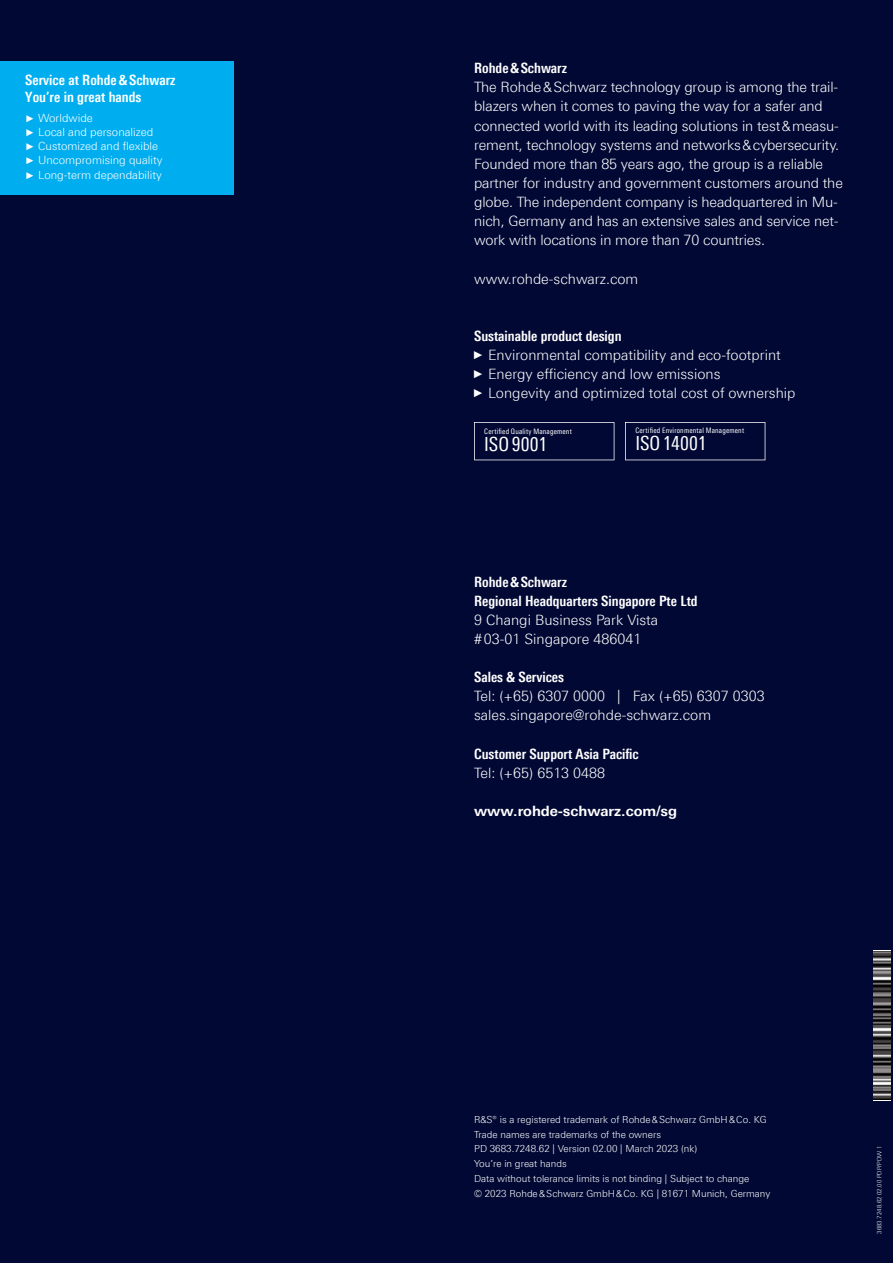
<style>
.page{position:relative;width:893px;height:1263px;background:#000833}
.page>*{position:absolute;margin:0;border:0;box-sizing:border-box;transform-origin:0 0}
.t1{font:19.5px "Linotype Univers 420 Cn";letter-spacing:.005em;color:#fff}
.t2{font:300 14.25px/19.2px "Linotype Univers 330";letter-spacing:-.01em;color:#fff}
.t3{font:700 14.25px/17.1px "Linotype Univers 620 Cn";color:#fff}
.t4{font:700 14.25px "Linotype Univers 630";color:#fff}
.t5{font:300 11.25px/14.2px "Linotype Univers 330";color:#fff}
.t6{font:300 9.75px/14.9px "Linotype Univers 330";color:#fff}
.t7{font:7.5px "Linotype Univers 420 Cn";letter-spacing:.025em;color:#fff}
.t8{font:300 6px "Linotype Univers 330";color:#fff}
.s1{font-family:"Arial";font-weight:400;font-size:9.75px}
.s2{font-family:"Arial Narrow";font-weight:400;font-size:11.4px}
</style>
<div class="page">
<div style="left:0;top:61px;width:234px;height:134px;background:#00aeef"></div>
<svg style="left:474px;top:422px;width:140px;height:38px"></svg>
<svg style="left:625px;top:422px;width:140px;height:38px"></svg>
<svg style="left:873px;top:950px;width:18px;height:150px"></svg>
<img style="left:874px;top:951px;width:16px;height:148px">
<p class="t3" style="left:25px;top:71px;width:152px">Service at Rohde&amp;Schwarz<br>You’re in great hands</p>
<p class="t5" style="left:25px;top:110px;width:139px"><span class="s1">►</span> Worldwide<br><span class="s1">►</span> Local and personalized <span class="s1">►</span> Customized and flexible <span class="s1">►</span> Uncompromising quality <span class="s1">►</span> Long-term dependability</p>
<p class="t3" style="left:474px;top:59px;width:94px">Rohde &amp; Schwarz</p>
<p class="t2" style="left:474px;top:77px;width:370px">The Rohde &amp; Schwarz technology group is among the trail&shy;blazers when it comes to paving the way for a safer and connected world with its leading solutions in test &amp; measu&shy;rement, technology systems and networks &amp; cybersecurity.<br>Founded more than 85 years ago, the group is a reliable partner for industry and government customers around the globe. The independent company is headquartered in Mu&shy;nich, Germany and has an extensive sales and service net&shy;work with locations in more than 70 countries.</p>
<p class="t2" style="left:474px;top:269px;width:166px">www.rohde-schwarz.com</p>
<p class="t3" style="left:474px;top:327px;width:149px">Sustainable product design</p>
<p class="t2" style="left:474px;top:345px;width:323px"><span class="s2">►</span> Environmental compatibility and eco-footprint <span class="s2">►</span> Energy efficiency and low emissions<br><span class="s2">►</span> Longevity and optimized total cost of ownership</p>
<p class="t7" style="left:484px;top:427px;width:89px">Certified Quality Management</p>
<h1 class="t1" style="left:484px;top:433px;width:64px">ISO 9001</h1>
<p class="t7" style="left:635px;top:426px;width:110px">Certified Environmental Management</p>
<h1 class="t1" style="left:635px;top:431px;width:73px">ISO 14001</h1>
<p class="t3" style="left:474px;top:572px;width:225px;line-height:19px">Rohde &amp; Schwarz<br>Regional Headquarters Singapore Pte Ltd</p>
<p class="t2" style="left:474px;top:610px;width:186px">9 Changi Business Park Vista # 03-01 Singapore 486041</p>
<p class="t3" style="left:474px;top:668px;width:91px">Sales &amp; Services</p>
<p class="t2" style="left:474px;top:686px;width:292px">Tel: (+65) 6307 0000 | Fax (+65) 6307 0303 sales.singapore@rohde-schwarz.com</p>
<p class="t3" style="left:474px;top:745px;width:166px">Customer Support Asia Pacific</p>
<p class="t2" style="left:474px;top:763px;width:133px">Tel: (+65) 6513 0488</p>
<p class="t4" style="left:474px;top:802px;width:204px">www.rohde-schwarz.com/sg</p>
<p class="t6" style="left:474px;top:1112px;width:298px">R&amp;S® is a registered trademark of Rohde &amp; Schwarz GmbH &amp; Co. KG Trade names are trademarks of the owners<br>PD 3683.7248.62 | Version 02.00 | March 2023 (nk)<br>You’re in great hands<br>Data without tolerance limits is not binding | Subject to change<br>© 2023 Rohde &amp; Schwarz GmbH &amp; Co. KG | 81671 Munich, Germany</p>
<p class="t8" style="left:876px;top:1233px;width:89px;rotate:-90deg">3683.7248.62 02.00 PDP/PDW 1</p>
</div>
